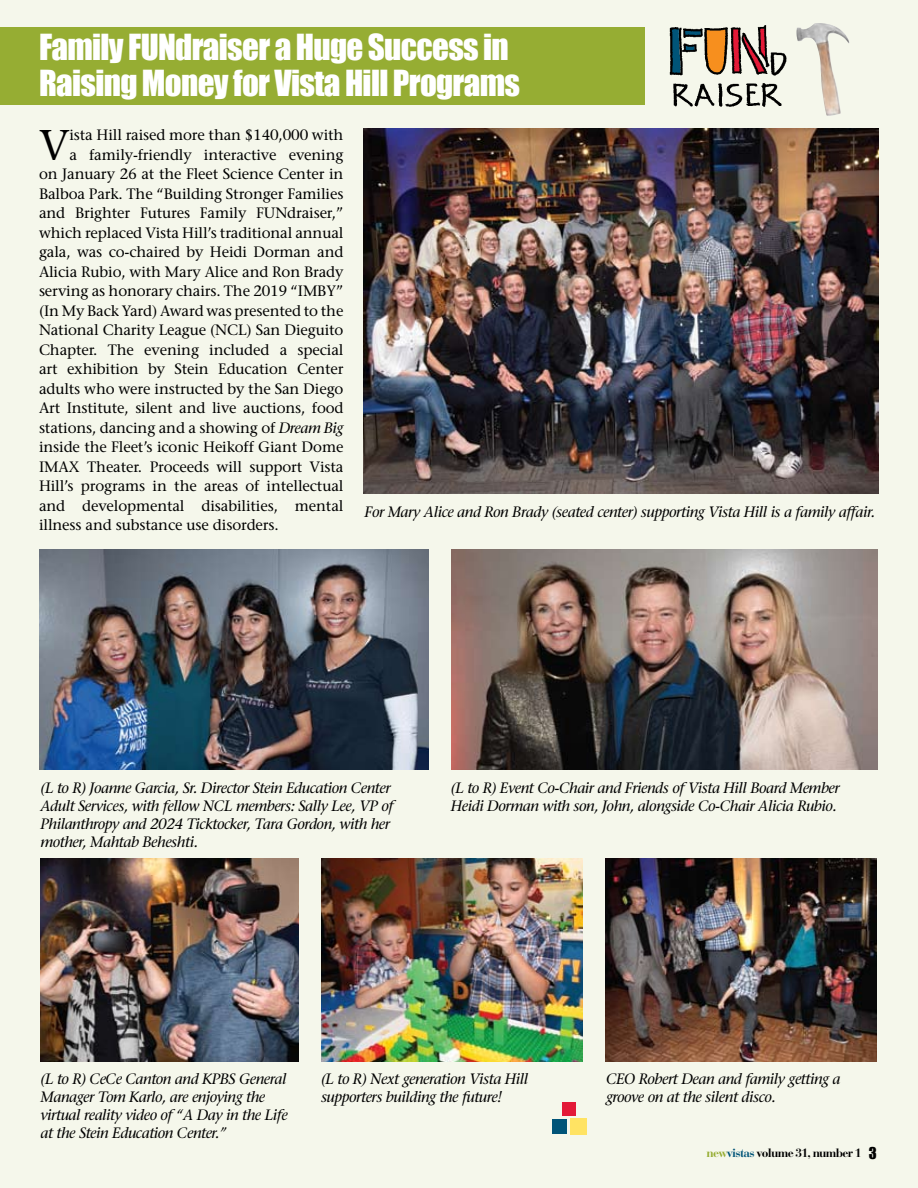
<style>
.page{position:relative;width:918px;height:1188px;background:#f5f7eb}
.page>*{position:absolute;margin:0;border:0;box-sizing:border-box;transform-origin:0 0}
.t1{font:42.9px "Stone Serif";color:#000}
.t2{font:33px/36px "Impact";letter-spacing:-.02em;color:#fff}
.t3{font:15px "Stone Serif";letter-spacing:-.01em;color:#000}
.t4{font:italic 15px/18px "Stone Serif";letter-spacing:-.03em;color:#000}
.t5{font:700 12px "Bauer Bodoni";letter-spacing:-.06em;color:#000}
.s1{font-style:italic}
.s2{color:#96ad33}
.s3{color:#005478}
.s4{font-family:"Impact";font-weight:400;font-size:15px}
</style>
<div class="page">
<div style="left:0;top:27px;width:645px;height:78px;background:#96ad33"></div>
<img style="left:364px;top:128px;width:514px;height:366px">
<img style="left:39px;top:549px;width:390px;height:221px">
<img style="left:451px;top:549px;width:427px;height:221px">
<img style="left:321px;top:858px;width:262px;height:204px">
<img style="left:40px;top:858px;width:259px;height:204px">
<img style="left:605px;top:858px;width:272px;height:204px">
<img style="left:797px;top:23px;width:21px;height:6px">
<img style="left:673px;top:83px;width:109px;height:24px">
<img style="left:771px;top:52px;width:16px;height:24px">
<img style="left:704px;top:27px;width:24px;height:48px">
<img style="left:730px;top:25px;width:41px;height:50px">
<img style="left:669px;top:27px;width:34px;height:49px">
<div style="left:563px;top:1102px;width:13px;height:14px;background:#e31937"></div>
<div style="left:571px;top:1119px;width:16px;height:16px;background:#ffe363"></div>
<div style="left:552px;top:1119px;width:15px;height:14px;background:#005478"></div>
<h2 class="t2" style="left:39px;top:28px;width:483px">Family FUNdraiser a Huge Success in<br>Raising Money for Vista Hill Programs</h2>
<h1 class="t1" style="left:39px;top:119px;width:32px">V</h1>
<p class="t3" style="left:69px;top:126px;width:275px">ista Hill raised more than $140,000 with</p>
<p class="t3" style="left:69px;top:145px;width:276px">a family-friendly interactive evening</p>
<p class="t3" style="left:39px;top:165px;width:306px">on January 26 at the Fleet Science Center in</p>
<p class="t3" style="left:39px;top:184px;width:306px">Balboa Park. The “Building Stronger Families</p>
<p class="t3" style="left:39px;top:204px;width:306px">and Brighter Futures Family FUNdraiser,”</p>
<p class="t3" style="left:39px;top:223px;width:306px">which replaced Vista Hill’s traditional annual</p>
<p class="t3" style="left:39px;top:243px;width:306px">gala, was co-chaired by Heidi Dorman and</p>
<p class="t3" style="left:39px;top:262px;width:306px">Alicia Rubio, with Mary Alice and Ron Brady</p>
<p class="t3" style="left:39px;top:282px;width:306px">serving as honorary chairs. The 2019 “IMBY”</p>
<p class="t3" style="left:39px;top:301px;width:306px">(In My Back Yard) Award was presented to the</p>
<p class="t3" style="left:39px;top:321px;width:306px">National Charity League (NCL) San Dieguito</p>
<p class="t3" style="left:39px;top:340px;width:306px">Chapter. The evening included a special</p>
<p class="t3" style="left:39px;top:360px;width:306px">art exhibition by Stein Education Center</p>
<p class="t3" style="left:39px;top:379px;width:306px">adults who were instructed by the San Diego</p>
<p class="t3" style="left:39px;top:399px;width:306px">Art Institute, silent and live auctions, food</p>
<p class="t3" style="left:39px;top:418px;width:306px">stations, dancing and a showing of <span class="s1">Dream Big</span></p>
<p class="t3" style="left:39px;top:438px;width:306px">inside the Fleet’s iconic Heikoff Giant Dome</p>
<p class="t3" style="left:39px;top:457px;width:306px">IMAX Theater. Proceeds will support Vista</p>
<p class="t3" style="left:39px;top:477px;width:306px">Hill’s programs in the areas of intellectual</p>
<p class="t3" style="left:39px;top:496px;width:306px">and developmental disabilities, mental</p>
<p class="t3" style="left:39px;top:516px;width:239px">illness and substance use disorders.</p>
<p class="t4" style="left:364px;top:503px;width:512px">For Mary Alice and Ron Brady (seated center) supporting Vista Hill is a family affair.</p>
<p class="t4" style="left:40px;top:779px;width:354px">(L to R) Joanne Garcia, Sr. Director Stein Education Center Adult Services, with fellow NCL members: Sally Lee, VP of Philanthropy and 2024 Ticktocker, Tara Gordon, with her mother, Mahtab Beheshti.</p>
<p class="t4" style="left:451px;top:779px;width:390px">(L to R) Event Co-Chair and Friends of Vista Hill Board Member<br>Heidi Dorman with son, John, alongside Co-Chair Alicia Rubio.</p>
<p class="t4" style="left:40px;top:1070px;width:249px">(L to R) CeCe Canton and KPBS General Manager Tom Karlo, are enjoying the virtual reality video of “A Day in the Life at the Stein Education Center.”</p>
<p class="t4" style="left:321px;top:1070px;width:209px">(L to R) Next generation Vista Hill supporters building the future!</p>
<p class="t4" style="left:606px;top:1070px;width:236px">CEO Robert Dean and family getting a groove on at the silent disco.</p>
<p class="t5" style="left:706px;top:1146px;width:172px"><span class="s2">new</span><span class="s3">vistas</span> volume 31, number 1 <span class="s4">3</span></p>
</div>
